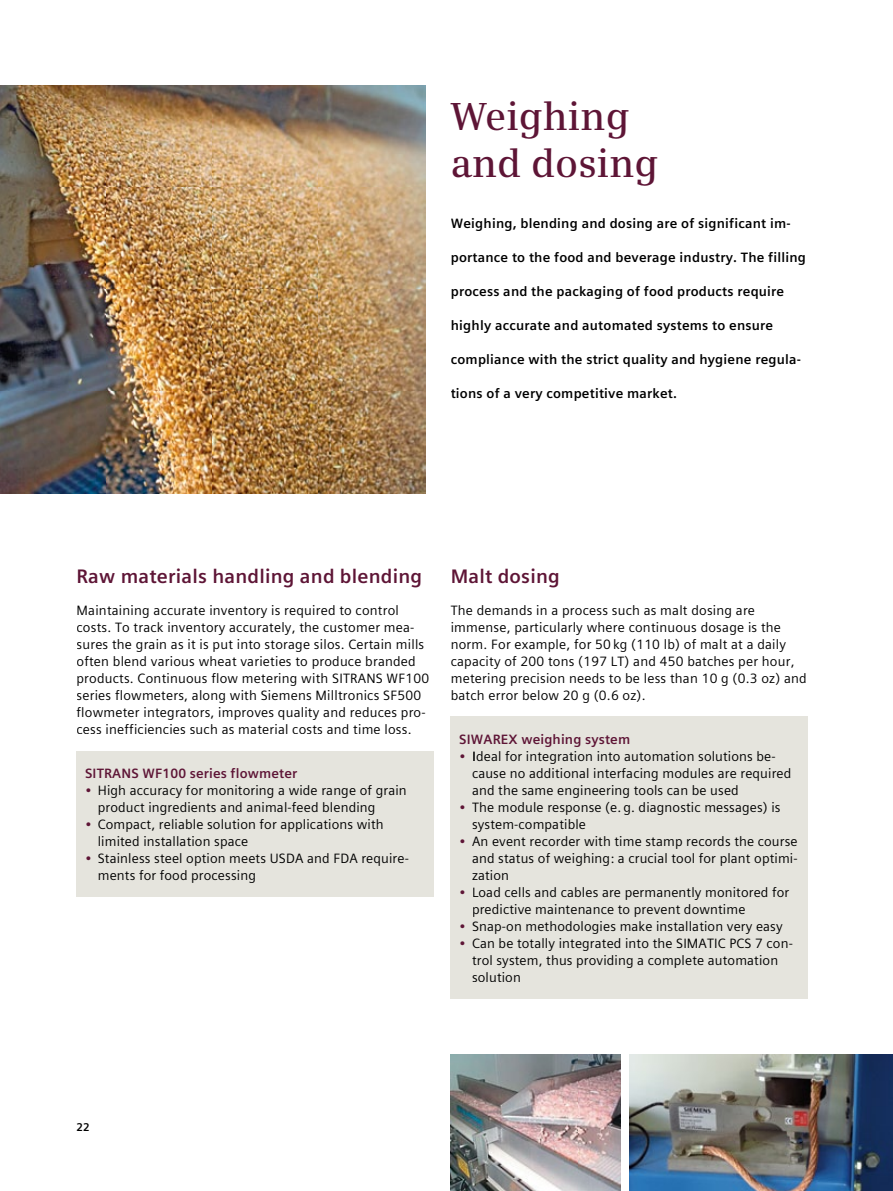
<style>
.page{position:relative;width:893px;height:1191px;background:#fff}
.page>*{position:absolute;margin:0;border:0;box-sizing:border-box;transform-origin:0 0}
.t1{font:600 39px/46.8px "Siemens Serif";color:#5e1536}
.t2{font:700 19.5px "Siemens Sans Global";letter-spacing:.01em;color:#5e1536}
.t3{font:13.5px/17px "Siemens Sans Global";letter-spacing:.01em;color:#000}
.t4{font:700 13.5px "Siemens Sans Global";letter-spacing:.015em;color:#000}
.t5{font:700 13.5px "Siemens Sans Global";letter-spacing:.01em;color:#5e1536}
.t6{font:700 11.25px "Siemens Sans Global";color:#000}
.s1{color:#5e1536}
.s2{font-weight:700}
</style>
<div class="page">
<div style="left:77px;top:750px;width:357px;height:146px;background:#e5e4dd"></div>
<div style="left:451px;top:716px;width:357px;height:282px;background:#e5e4dd"></div>
<img style="left:0;top:85px;width:425px;height:408px">
<img style="left:629px;top:1054px;width:264px;height:137px">
<img style="left:451px;top:1054px;width:170px;height:137px">
<h1 class="t1" style="left:451px;top:93px;width:209px">Weighing and dosing</h1>
<p class="t4" style="left:451px;top:212px;width:341px">Weighing, blending and dosing are of significant im-</p>
<p class="t4" style="left:451px;top:246px;width:357px">portance to the food and beverage industry. The filling</p>
<p class="t4" style="left:451px;top:280px;width:335px">process and the packaging of food products require</p>
<p class="t4" style="left:451px;top:314px;width:324px">highly accurate and automated systems to ensure</p>
<p class="t4" style="left:451px;top:349px;width:352px">compliance with the strict quality and hygiene regula-</p>
<p class="t4" style="left:451px;top:383px;width:228px">tions of a very competitive market.</p>
<h2 class="t2" style="left:77px;top:561px;width:347px">Raw materials handling and blending</h2>
<p class="t3" style="left:77px;top:601px;width:354px">Maintaining accurate inventory is required to control costs. To track inventory accurately, the customer mea&shy;sures the grain as it is put into storage silos. Certain mills often blend various wheat varieties to produce branded products. Continuous flow metering with SITRANS WF100 series flowmeters, along with Siemens Milltronics SF500 flowmeter integrators, improves quality and reduces pro&shy;cess inefficiencies such as material costs and time loss.</p>
<p class="t5" style="left:85px;top:762px;width:214px">SITRANS WF100 series flowmeter</p>
<p class="t3" style="left:98px;top:781px;width:310px;text-indent:-13px"><span class="s1">•</span> High accuracy for monitoring a wide range of grain product ingredients and animal-feed blending</p>
<p class="t3" style="left:98px;top:815px;width:287px;text-indent:-13px"><span class="s1">•</span> Compact, reliable solution for applications with limited installation space</p>
<p class="t3" style="left:98px;top:849px;width:313px;text-indent:-13px"><span class="s1">•</span> Stainless steel option meets USDA and FDA require&shy;ments for food processing</p>
<h2 class="t2" style="left:451px;top:561px;width:111px">Malt dosing</h2>
<p class="t3" style="left:451px;top:601px;width:357px">The demands in a process such as malt dosing are immense, particularly where continuous dosage is the norm. For example, for 50 kg (110 lb) of malt at a daily capacity of 200 tons (197 LT) and 450 batches per hour, metering precision needs to be less than 10 g (0.3 oz) and batch error below 20 g (0.6 oz).</p>
<p class="t5" style="left:459px;top:728px;width:172px">SIWAREX weighing system</p>
<p class="t3" style="left:472px;top:747px;width:321px;text-indent:-13px"><span class="s1">•</span> <span class="s2">I</span>deal for integration into automation solutions be&shy;cause no additional interfacing modules are required and the same engineering tools can be used</p>
<p class="t3" style="left:472px;top:798px;width:310px;text-indent:-13px"><span class="s1">•</span> The module response (e. g. diagnostic messages) is system-compatible</p>
<p class="t3" style="left:472px;top:832px;width:327px;text-align:justify;text-indent:-13px"><span class="s1">•</span> An event recorder with time stamp records the course and status of weighing: a crucial tool for plant optimi&shy;zation</p>
<p class="t3" style="left:472px;top:883px;width:319px;text-indent:-13px"><span class="s1">•</span> Load cells and cables are permanently monitored for predictive maintenance to prevent downtime</p>
<p class="t3" style="left:459px;top:917px;width:325px"><span class="s1">•</span> Snap-on methodologies make installation very easy</p>
<p class="t3" style="left:472px;top:934px;width:322px;text-indent:-13px"><span class="s1">•</span> Can be totally integrated into the SIMATIC PCS 7 con&shy;trol system, thus providing a complete automation solution</p>
<p class="t6" style="left:77px;top:1118px;width:15px">22</p>
</div>
